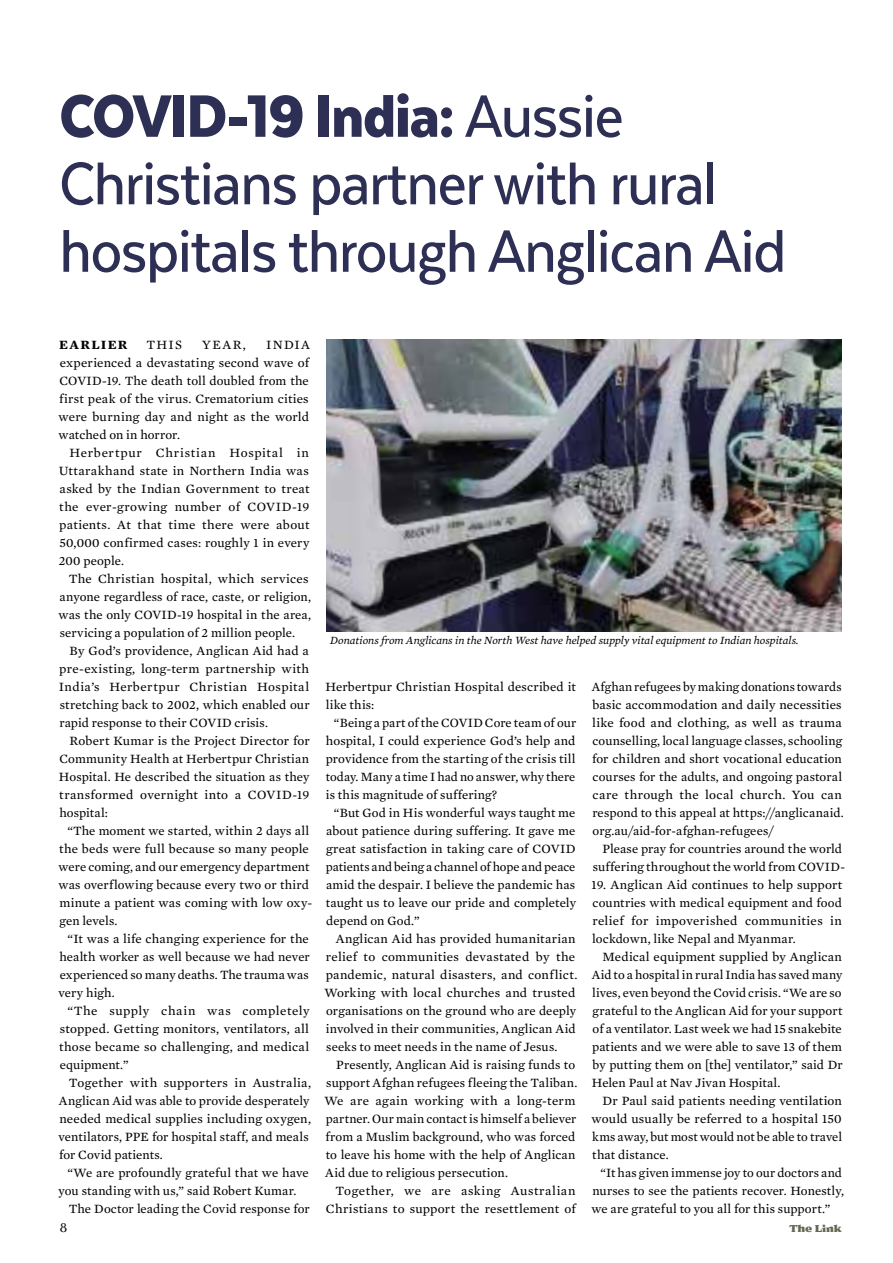
<style>
.page{position:relative;width:893px;height:1263px;background:#fff}
.page>*{position:absolute;margin:0;border:0;box-sizing:border-box;transform-origin:0 0}
.t1{font:500 69px/67.5px "Texta Narrow";letter-spacing:-.015em;color:#2d3054}
.t2{font:13.5px "Battlefin";color:#000}
.t3{font:12.9px/18px "Mercury Text G2";letter-spacing:.01em;color:#000;text-align:justify}
.t4{font:12.9px/18px "Mercury Text G2";letter-spacing:.03em;color:#000;text-align:right}
.t5{font:700 12.9px "Mercury Text G2";letter-spacing:.095em;color:#000}
.t6{font:italic 11.25px "Mercury Text G2";color:#000}
.t7{font:900 10.5px "Battlefin";color:#676753}
.s1{font-weight:900}
</style>
<div class="page">
<img style="left:326px;top:339px;width:516px;height:292px">
<h1 class="t1" style="left:60px;top:82px;width:728px"><span class="s1">COVID-19 India:</span> Aussie<br>Christians partner with rural hospitals through Anglican Aid</h1>
<p class="t5" style="left:59px;top:336px;width:69px">EARLIER</p>
<p class="t3" style="left:147px;top:335px;width:37px">THIS</p>
<p class="t3" style="left:202px;top:335px;width:45px">YEAR,</p>
<p class="t3" style="left:59px;top:335px;width:253px;text-indent:208px">INDIA experienced a devastating second wave of COVID-19. The death toll doubled from the first peak of the virus. Crematorium cities were burning day and night as the world watched on in horror.</p>
<p class="t3" style="left:59px;top:443px;width:252px;text-indent:11px">Herbertpur Christian Hospital in Uttarakhand state in Northern India was asked by the Indian Government to treat the ever-growing number of COVID-19 patients. At that time there were about 50,000 confirmed cases: roughly 1 in every 200 people.</p>
<p class="t3" style="left:59px;top:569px;width:254px;text-align:left;text-indent:10px">The Christian hospital, which services anyone regardless of race, caste, or religion, was the only COVID-19 hospital in the area, servicing a population of 2 million people.</p>
<p class="t3" style="left:59px;top:641px;width:253px;text-indent:11px">By God’s providence, Anglican Aid had a pre-existing, long-term partnership with India’s Herbertpur Christian Hospital stretching back to 2002, which enabled our rapid response to their COVID crisis.</p>
<p class="t3" style="left:59px;top:731px;width:252px;text-indent:11px">Robert Kumar is the Project Director for Community Health at Herbertpur Christian Hospital. He described the situation as they transformed overnight into a COVID-19 hospital:</p>
<p class="t3" style="left:59px;top:821px;width:255px;text-align:left;text-indent:9px">“The moment we started, within 2 days all the beds were full because so many people were coming, and our emergency department was overflowing because every two or third minute a patient was coming with low oxy&shy;gen levels.</p>
<p class="t3" style="left:58px;top:929px;width:253px;text-indent:9px">“It was a life changing experience for the health worker as well because we had never experienced so many deaths. The trauma was very high.</p>
<p class="t3" style="left:59px;top:1001px;width:252px;text-indent:8px">“The supply chain was completely stopped. Getting monitors, ventilators, all those became so challenging, and medical equipment.”</p>
<p class="t3" style="left:58px;top:1073px;width:254px;text-align:left;text-indent:10px">Together with supporters in Australia, Anglican Aid was able to provide desperately needed medical supplies including oxygen, ventilators, PPE for hospital staff, and meals for Covid patients.</p>
<p class="t3" style="left:67px;top:1163px;width:243px">“We are profoundly grateful that we have</p>
<p class="t3" style="left:58px;top:1181px;width:240px">you standing with us,” said Robert Kumar.</p>
<p class="t3" style="left:69px;top:1199px;width:242px">The Doctor leading the Covid response for</p>
<p class="t6" style="left:330px;top:634px;width:470px">Donations from Anglicans in the North West have helped supply vital equipment to Indian hospitals.</p>
<p class="t3" style="left:325px;top:677px;width:252px">Herbertpur Christian Hospital described it like this:</p>
<p class="t3" style="left:326px;top:713px;width:252px;text-indent:8px">“Being a part of the COVID Core team of our hospital, I could experience God’s help and providence from the starting of the crisis till today. Many a time I had no answer, why there is this magnitude of suffering?</p>
<p class="t3" style="left:326px;top:803px;width:252px;text-indent:8px">“But God in His wonderful ways taught me about patience during suffering. It gave me great satisfaction in taking care of COVID patients and being a channel of hope and peace amid the despair. I believe the pandemic has taught us to leave our pride and completely depend on God.”</p>
<p class="t3" style="left:324px;top:929px;width:254px;text-align:left;text-indent:12px">Anglican Aid has provided humanitarian relief to communities devastated by the pandemic, natural disasters, and conflict.<br>Working with local churches and trusted organisations on the ground who are deeply involved in their communities, Anglican Aid seeks to meet needs in the name of Jesus.</p>
<p class="t3" style="left:324px;top:1055px;width:254px;text-align:left;text-indent:12px">Presently, Anglican Aid is raising funds to support Afghan refugees fleeing the Taliban.<br>We are again working with a long-term partner. Our main contact is himself a believer from a Muslim background, who was forced to leave his home with the help of Anglican Aid due to religious persecution.</p>
<p class="t4" style="left:326px;top:1181px;width:251px">Together, we are asking Australian<br>Christians to support the resettlement of</p>
<p class="t3" style="left:592px;top:677px;width:254px;text-align:left">Afghan refugees by making donations towards basic accommodation and daily necessities like food and clothing, as well as trauma counselling, local language classes, schooling for children and short vocational education courses for the adults, and ongoing pastoral care through the local church. You can respond to this appeal at https://anglicanaid. org.au/aid-for-afghan-refugees/</p>
<p class="t3" style="left:593px;top:839px;width:254px;text-align:center">Please pray for countries around the world suffering throughout the world from COVID-</p>
<p class="t3" style="left:592px;top:875px;width:252px">19. Anglican Aid continues to help support countries with medical equipment and food relief for impoverished communities in lockdown, like Nepal and Myanmar.</p>
<p class="t3" style="left:592px;top:947px;width:252px;text-indent:11px">Medical equipment supplied by Anglican Aid to a hospital in rural India has saved many lives, even beyond the Covid crisis. “We are so grateful to the Anglican Aid for your support of a ventilator. Last week we had 15 snakebite patients and we were able to save 13 of them by putting them on [the] ventilator,” said Dr Helen Paul at Nav Jivan Hospital.</p>
<p class="t3" style="left:591px;top:1091px;width:252px;text-indent:11px">Dr Paul said patients needing ventilation would usually be referred to a hospital 150 kms away, but most would not be able to travel that distance.</p>
<p class="t3" style="left:591px;top:1163px;width:254px;text-align:left;text-indent:9px">“It has given immense joy to our doctors and nurses to see the patients recover. Honestly, we are grateful to you all for this support.”</p>
<p class="t2" style="left:60px;top:1220px;width:9px">8</p>
<p class="t7" style="left:789px;top:1222px;width:54px">The Link</p>
</div>
